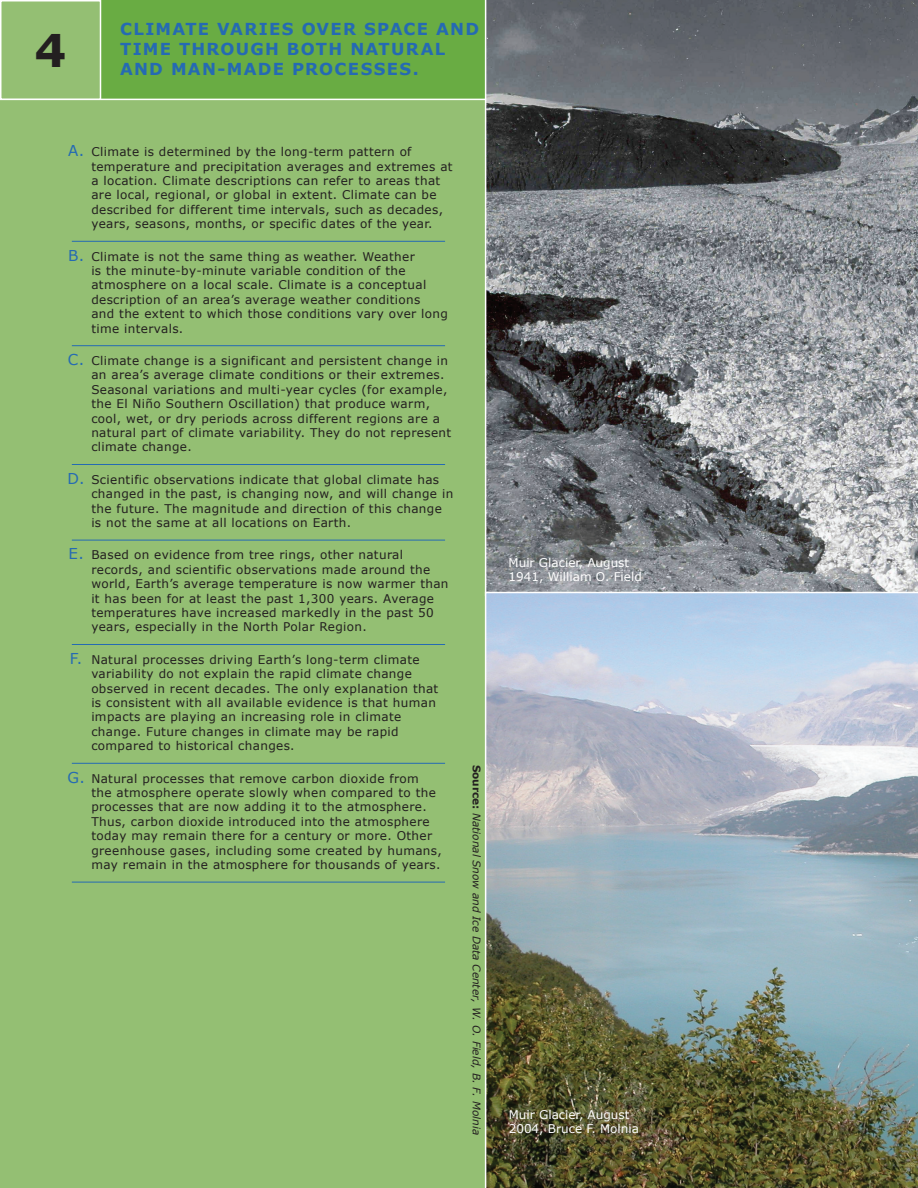
<style>
.page{position:relative;width:918px;height:1188px;background:#fff}
.page>*{position:absolute;margin:0;border:0;box-sizing:border-box;transform-origin:0 0}
.t1{font:700 45px "Verdana";color:#231f20}
.t2{font:700 16.5px/19.8px "Verdana";letter-spacing:.075em;color:#256ab3}
.t3{font:12px/14.4px "Verdana";letter-spacing:.03em;color:#231f20}
.t4{font:12px/14.4px "Verdana";color:#fff}
.t5{font:italic 10.5px "Verdana";color:#231f20}
.s1{font-size:15px;color:#256ab3}
.s2{font-weight:700;font-style:normal}
</style>
<div class="page">
<div style="left:0;top:1px;width:918px;height:1187px;background:#94bf73"></div>
<div style="left:101px;top:0;width:384px;height:100px;background:#69ac43"></div>
<hr style="left:72px;top:241px;width:373px;height:1px;background:#256ab3">
<hr style="left:72px;top:345px;width:373px;height:1px;background:#256ab3">
<hr style="left:72px;top:464px;width:373px;height:1px;background:#256ab3">
<hr style="left:72px;top:540px;width:373px;height:1px;background:#256ab3">
<hr style="left:72px;top:644px;width:373px;height:1px;background:#256ab3">
<hr style="left:72px;top:763px;width:373px;height:1px;background:#256ab3">
<hr style="left:72px;top:882px;width:373px;height:1px;background:#256ab3">
<div style="left:0;top:0;width:101px;height:100px;border:2px solid #fff"></div>
<svg style="left:485px;top:0;width:433px;height:592px;background:#787b7f"></svg>
<img style="left:485px;top:592px;width:433px;height:596px">
<h1 class="t1" style="left:35px;top:19px;width:33px">4</h1>
<h2 class="t2" style="left:120px;top:19px;width:361px">CLIMATE VARIES OVER SPACE AND<br>TIME THROUGH BOTH NATURAL</h2>
<h2 class="t2" style="left:120px;top:58px;width:300px">AND MAN-MADE PROCESSES.</h2>
<p class="t3" style="left:91px;top:144px;width:363px;text-indent:-23px"><span class="s1">a.</span> Climate is determined by the long-term pattern of temperature and precipitation averages and extremes at a location. Climate descriptions can refer to areas that are local, regional, or global in extent. Climate can be described for different time intervals, such as decades, years, seasons, months, or specific dates of the year.</p>
<p class="t3" style="left:91px;top:249px;width:358px;text-indent:-23px"><span class="s1">b.</span> Climate is not the same thing as weather. Weather<br>is the minute-by-minute variable condition of the atmosphere on a local scale. Climate is a conceptual description of an area’s average weather conditions<br>and the extent to which those conditions vary over long time intervals.</p>
<p class="t3" style="left:91px;top:353px;width:361px;text-indent:-23px"><span class="s1">c.</span> Climate change is a significant and persistent change in an area’s average climate conditions or their extremes.<br>Seasonal variations and multi-year cycles (for example, the El Niño Southern Oscillation) that produce warm, cool, wet, or dry periods across different regions are a natural part of climate variability. They do not represent climate change.</p>
<p class="t3" style="left:91px;top:472px;width:363px;text-indent:-24px"><span class="s1">d.</span> Scientific observations indicate that global climate has changed in the past, is changing now, and will change in the future. The magnitude and direction of this change is not the same at all locations on Earth.</p>
<p class="t3" style="left:91px;top:548px;width:359px;text-indent:-23px"><span class="s1">e.</span> Based on evidence from tree rings, other natural records, and scientific observations made around the world, Earth’s average temperature is now warmer than it has been for at least the past 1,300 years. Average temperatures have increased markedly in the past 50 years, especially in the North Polar Region.</p>
<p class="t3" style="left:91px;top:652px;width:349px;text-indent:-21px"><span class="s1">f.</span> Natural processes driving Earth’s long-term climate variability do not explain the rapid climate change observed in recent decades. The only explanation that is consistent with all available evidence is that human impacts are playing an increasing role in climate change. Future changes in climate may be rapid compared to historical changes.</p>
<p class="t3" style="left:91px;top:771px;width:352px;text-indent:-24px"><span class="s1">g.</span> Natural processes that remove carbon dioxide from the atmosphere operate slowly when compared to the processes that are now adding it to the atmosphere.<br>Thus, carbon dioxide introduced into the atmosphere today may remain there for a century or more. Other greenhouse gases, including some created by humans, may remain in the atmosphere for thousands of years.</p>
<p class="t5" style="left:484px;top:765px;width:372px;rotate:90deg"><span class="s2">SOURCE:</span> National Snow and Ice Data Center, W. O. Field, B. F. Molnia</p>
<p class="t4" style="left:509px;top:555px;width:135px">Muir Glacier, August<br>1941, William O. Field</p>
<p class="t4" style="left:509px;top:1107px;width:132px">Muir Glacier, August<br>2004, Bruce F. Molnia</p>
</div>
